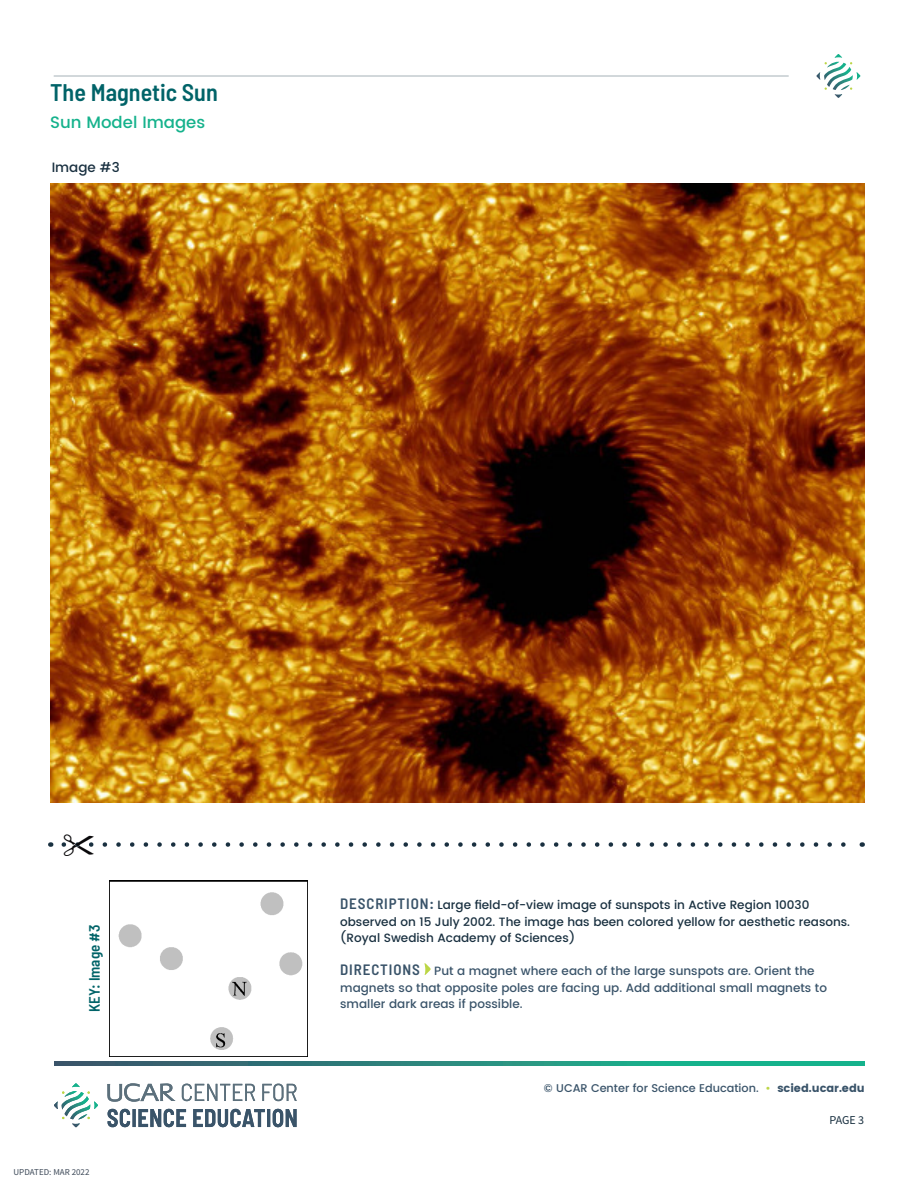
<style>
.page{position:relative;width:918px;height:1188px;background:#fff}
.page>*{position:absolute;margin:0;border:0;box-sizing:border-box;transform-origin:0 0}
.t1{font:600 semi-condensed 24px "Barlow";color:#006368}
.t2{font:500 16.5px "Poppins";color:#15b28c}
.t3{font:600 semi-condensed 15px "Barlow";color:#006368}
.t4{font:500 13.5px "Poppins";color:#193040}
.copy_within_a_table{font:500 12px/16.5px "Poppins";color:#193040}
.directions_copy{font:500 12px/16.5px "Poppins";color:#395369}
.t5{font:12px "Source Sans Pro";color:#193040}
.t6{font:500 11.25px "Poppins";color:#395369}
.t7{font:9px "Source Sans Pro";color:#3e4a59}
.s1{font-family:"Barlow";font-weight:600;font-stretch:semi-condensed;font-size:15px;color:#395369}
.s2{font-family:"Barlow";font-weight:600;font-stretch:semi-condensed;font-size:15px}
.s3{color:#bcd646}
.s4{font-weight:400}
</style>
<div class="page">
<hr style="left:54px;top:76px;width:734px;height:1px;background:#5c707c">
<svg style="left:816px;top:54px;width:44px;height:44px"></svg>
<svg style="left:54px;top:1062px;width:811px;height:4px;background:#278b7e"></svg>
<svg style="left:108px;top:1109px;width:78px;height:18px"></svg>
<svg style="left:193px;top:1109px;width:104px;height:18px"></svg>
<svg style="left:182px;top:1084px;width:73px;height:17px"></svg>
<svg style="left:262px;top:1084px;width:35px;height:17px"></svg>
<svg style="left:107px;top:1083px;width:69px;height:19px"></svg>
<svg style="left:54px;top:1083px;width:44px;height:44px"></svg>
<img style="left:50px;top:183px;width:815px;height:620px">
<svg style="left:424px;top:963px;width:7px;height:12px"></svg>
<img style="left:110px;top:881px;width:198px;height:176px">
<svg style="left:64px;top:842px;width:782px;height:5px"></svg>
<h1 class="t1" style="left:50px;top:78px;width:169px">The Magnetic Sun</h1>
<h2 class="t2" style="left:50px;top:110px;width:156px">Sun Model Images</h2>
<h3 class="t4" style="left:52px;top:158px;width:70px">Image #3</h3>
<h1 class="t3" style="left:85px;top:1012px;width:89px;rotate:-90deg">KEY: Image #3</h1>
<p class="t7" style="left:14px;top:1166px;width:78px">UPDATED: MAR 2022</p>
<p class="copy_within_a_table" style="left:340px;top:897px;width:511px"><span class="s1">DESCRIPTION:</span> Large field-of-view image of sunspots in Active Region 10030 observed on 15 July 2002. The image has been colored yellow for aesthetic reasons. (Royal Swedish Academy of Sciences)</p>
<p class="directions_copy" style="left:340px;top:963px;width:488px"><span class="s2">DIRECTIONS</span> Put a magnet where each of the large sunspots are. Orient the magnets so that opposite poles are facing up. Add additional small magnets to smaller dark areas if possible.</p>
<p class="t6" style="left:544px;top:1080px;width:322px">© UCAR Center for Science Education. <span class="s3">•</span> <span class="s4">scied.ucar.edu</span></p>
<p class="t5" style="left:829px;top:1112px;width:36px">PAGE 3</p>
</div>
